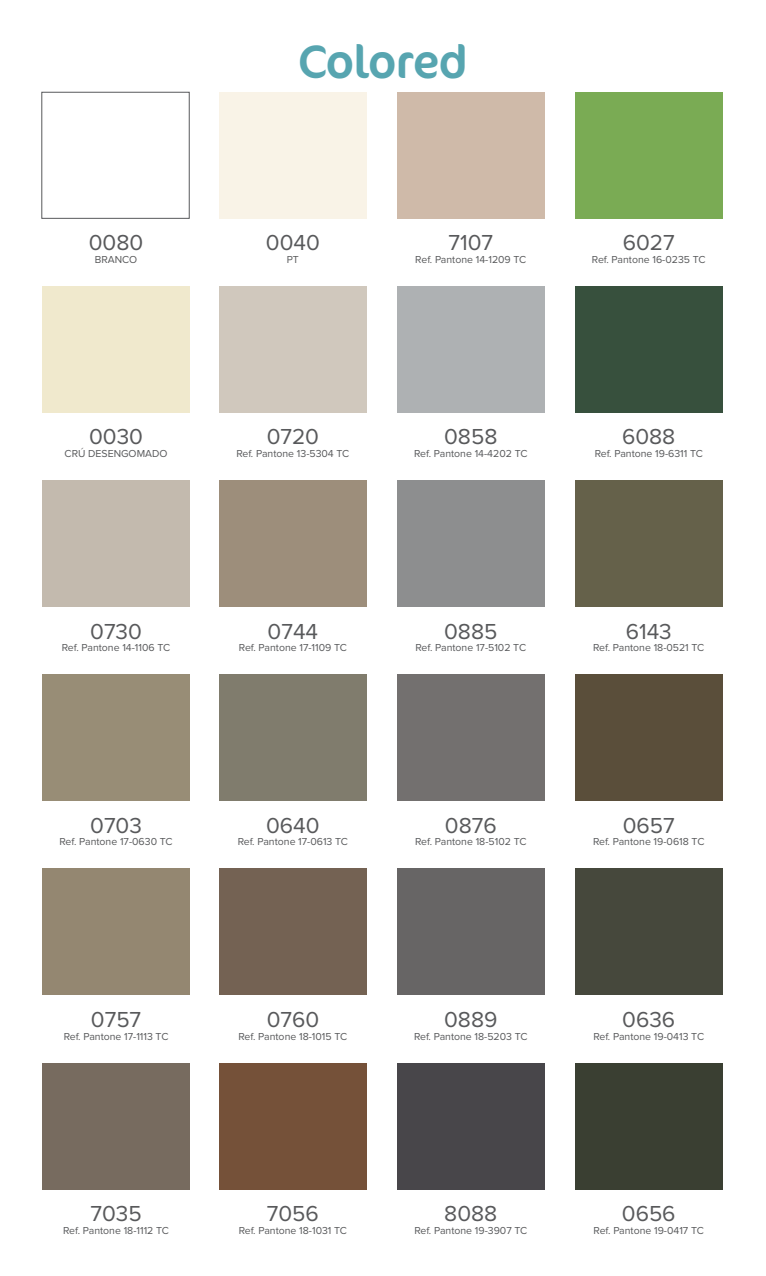
<style>
.page{position:relative;width:766px;height:1276px;background:#fff}
.page>*{position:absolute;margin:0;border:0;box-sizing:border-box;transform-origin:0 0}
.t1{font:47.1px "Cocon";letter-spacing:-.015em;color:#57a5b0}
.t2{font:22.5px "Proxima Nova";color:#58595b}
.t3{font:10.5px "Proxima Nova";color:#58595b}
</style>
<div class="page">
<div style="left:41px;top:92px;width:148px;height:127px;border:1px solid #58595b"></div>
<div style="left:220px;top:92px;width:147px;height:126px;background:#f9f3e7"></div>
<div style="left:397px;top:92px;width:148px;height:126px;background:#cfbaa9"></div>
<div style="left:575px;top:92px;width:147px;height:126px;background:#7aab54"></div>
<div style="left:42px;top:286px;width:147px;height:126px;background:#f0e9cd"></div>
<div style="left:220px;top:286px;width:147px;height:126px;background:#d0c8bd"></div>
<div style="left:397px;top:286px;width:148px;height:126px;background:#aeb1b3"></div>
<div style="left:575px;top:286px;width:147px;height:126px;background:#37503d"></div>
<div style="left:42px;top:480px;width:147px;height:126px;background:#c3baae"></div>
<div style="left:220px;top:480px;width:147px;height:126px;background:#9d8e7b"></div>
<div style="left:397px;top:480px;width:148px;height:126px;background:#8d8e8f"></div>
<div style="left:575px;top:480px;width:147px;height:126px;background:#65614a"></div>
<div style="left:42px;top:675px;width:147px;height:126px;background:#988d76"></div>
<div style="left:220px;top:675px;width:147px;height:126px;background:#807c6d"></div>
<div style="left:397px;top:675px;width:148px;height:126px;background:#73706f"></div>
<div style="left:575px;top:675px;width:147px;height:126px;background:#5a4e3a"></div>
<div style="left:42px;top:869px;width:147px;height:126px;background:#948771"></div>
<div style="left:220px;top:869px;width:147px;height:126px;background:#746253"></div>
<div style="left:397px;top:869px;width:148px;height:126px;background:#676565"></div>
<div style="left:575px;top:869px;width:147px;height:126px;background:#46483c"></div>
<div style="left:42px;top:1063px;width:147px;height:126px;background:#776b5f"></div>
<div style="left:220px;top:1063px;width:147px;height:126px;background:#755139"></div>
<div style="left:397px;top:1063px;width:148px;height:126px;background:#48464a"></div>
<div style="left:575px;top:1063px;width:147px;height:126px;background:#3a3f32"></div>
<h1 class="t1" style="left:298px;top:33px;width:171px">Colored</h1>
<h2 class="t2" style="left:89px;top:232px;width:56px">0080</h2>
<p class="t3" style="left:95px;top:255px;width:43px">BRANCO</p>
<h2 class="t2" style="left:266px;top:232px;width:55px">0040</h2>
<p class="t3" style="left:287px;top:255px;width:14px">PT</p>
<h2 class="t2" style="left:448px;top:232px;width:46px">7107</h2>
<p class="t3" style="left:415px;top:255px;width:112px">Ref. Pantone 14-1209 TC</p>
<h2 class="t2" style="left:622px;top:232px;width:53px">6027</h2>
<p class="t3" style="left:591px;top:255px;width:115px">Ref. Pantone 16-0235 TC</p>
<h2 class="t2" style="left:89px;top:427px;width:55px">0030</h2>
<p class="t3" style="left:65px;top:449px;width:31px">CRÚ DESE</p>
<p class="t3" style="left:114px;top:449px;width:47px">NGOMADO</p>
<h2 class="t2" style="left:266px;top:427px;width:54px">0720</h2>
<p class="t3" style="left:236px;top:449px;width:114px">Ref. Pantone 13-5304 TC</p>
<h2 class="t2" style="left:444px;top:427px;width:55px">0858</h2>
<p class="t3" style="left:414px;top:449px;width:115px">Ref. Pantone 14-4202 TC</p>
<h2 class="t2" style="left:622px;top:427px;width:55px">6088</h2>
<p class="t3" style="left:594px;top:449px;width:110px">Ref. Pantone 19-6311 TC</p>
<h2 class="t2" style="left:90px;top:621px;width:53px">0730</h2>
<p class="t3" style="left:62px;top:643px;width:110px">Ref. Pantone 14-1106 TC</p>
<h2 class="t2" style="left:267px;top:621px;width:52px">0744</h2>
<p class="t3" style="left:239px;top:643px;width:109px">Ref. Pantone 17-1109 TC</p>
<h2 class="t2" style="left:444px;top:621px;width:55px">0885</h2>
<p class="t3" style="left:415px;top:643px;width:112px">Ref. Pantone 17-5102 TC</p>
<h2 class="t2" style="left:625px;top:621px;width:48px">6143</h2>
<p class="t3" style="left:593px;top:643px;width:113px">Ref. Pantone 18-0521 TC</p>
<h2 class="t2" style="left:90px;top:815px;width:53px">0703</h2>
<p class="t3" style="left:59px;top:837px;width:115px">Ref. Pantone 17-0630 TC</p>
<h2 class="t2" style="left:266px;top:815px;width:55px">0640</h2>
<p class="t3" style="left:238px;top:837px;width:112px">Ref. Pantone 17-0613 TC</p>
<h2 class="t2" style="left:91px;top:1009px;width:52px">0757</h2>
<p class="t3" style="left:64px;top:1031px;width:106px">Ref. Pantone 17-1113 TC</p>
<h2 class="t2" style="left:266px;top:1009px;width:54px">0760</h2>
<p class="t3" style="left:238px;top:1031px;width:110px">Ref. Pantone 18-1015 TC</p>
<h2 class="t2" style="left:445px;top:815px;width:53px">0876</h2>
<p class="t3" style="left:415px;top:837px;width:113px">Ref. Pantone 18-5102 TC</p>
<h2 class="t2" style="left:444px;top:1009px;width:55px">0889</h2>
<p class="t3" style="left:414px;top:1031px;width:115px">Ref. Pantone 18-5203 TC</p>
<h2 class="t2" style="left:622px;top:815px;width:53px">0657</h2>
<p class="t3" style="left:593px;top:837px;width:113px">Ref. Pantone 19-0618 TC</p>
<h2 class="t2" style="left:622px;top:1009px;width:54px">0636</h2>
<p class="t3" style="left:593px;top:1031px;width:112px">Ref. Pantone 19-0413 TC</p>
<h2 class="t2" style="left:90px;top:1203px;width:53px">7035</h2>
<p class="t3" style="left:63px;top:1225px;width:107px">Ref. Pantone 18-1112 TC</p>
<h2 class="t2" style="left:267px;top:1203px;width:53px">7056</h2>
<p class="t3" style="left:239px;top:1225px;width:110px">Ref. Pantone 18-1031 TC</p>
<h2 class="t2" style="left:444px;top:1203px;width:55px">8088</h2>
<p class="t3" style="left:414px;top:1225px;width:114px">Ref. Pantone 19-3907 TC</p>
<h2 class="t2" style="left:621px;top:1203px;width:55px">0656</h2>
<p class="t3" style="left:593px;top:1225px;width:112px">Ref. Pantone 19-0417 TC</p>
</div>
